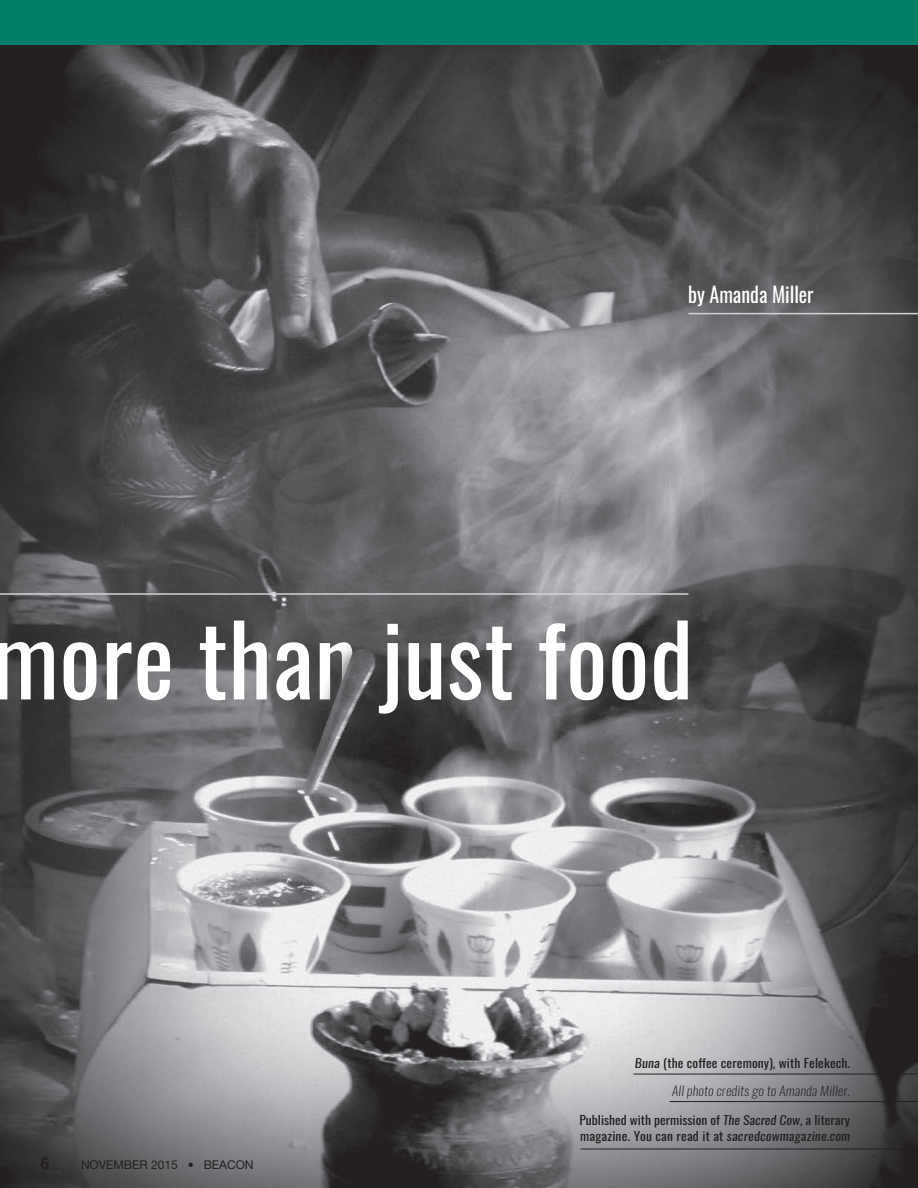
<style>
.page{position:relative;width:918px;height:1188px;background:#fff}
.page>*{position:absolute;margin:0;border:0;box-sizing:border-box;transform-origin:0 0}
.Body_Text{font:97.5px "Oswald";letter-spacing:.005em;color:#fff}
.Body_Text-2{font:21px "Oswald";color:#fff;scale:.95 1}
.Page_Numbers{font:700 16.5px "Helvetica";color:#231f20}
.Body_Text-3{font:italic 200 12.9px "Oswald";letter-spacing:.01em;color:#231f20;scale:1.11 1}
.Body_Text-4{font:12.15px/15.8px "Oswald";letter-spacing:.01em;color:#231f20;scale:1.11 1}
.Sidebar_Text{font:12px "Helvetica Neue";color:#231f20}
.s1{font-style:italic}
</style>
<div class="page">
<img style="left:0;top:45px;width:918px;height:1143px">
<img style="left:203px;top:630px;width:202px;height:203px">
<hr style="left:688px;top:313px;width:230px;height:1px;background:#d1d2d4">
<hr style="left:0;top:593px;width:689px;height:2px;background:#d1d2d4">
<div style="left:0;top:0;width:918px;height:45px;background:#007d67"></div>
<hr style="left:633px;top:1074px;width:285px;height:1px;background:#231f20">
<hr style="left:670px;top:1101px;width:248px;height:1px;background:#231f20">
<hr style="left:580px;top:1149px;width:338px;height:1px;background:#231f20">
<p class="Body_Text-2" style="left:688px;top:280px;width:134px">by Amanda Miller</p>
<p class="Body_Text" style="left:-8px;top:592px;width:702px">more than just food</p>
<p class="Body_Text-4" style="left:635px;top:1055px;width:195px"><span class="s1">Buna</span> (the coffee ceremony), with Felekech.</p>
<p class="Body_Text-3" style="left:672px;top:1082px;width:162px">All photo credits go to Amanda Miller.</p>
<p class="Page_Numbers" style="left:40px;top:1153px;width:11px">6</p>
<p class="Sidebar_Text" style="left:81px;top:1157px;width:174px">NOVEMBER 2015 • BEACON</p>
<p class="Body_Text-4" style="left:579px;top:1113px;width:245px">Published with permission of <span class="s1">The Sacred Cow</span>, a literary magazine. You can read it at <span class="s1">sacredcowmagazine.com</span></p>
</div>
